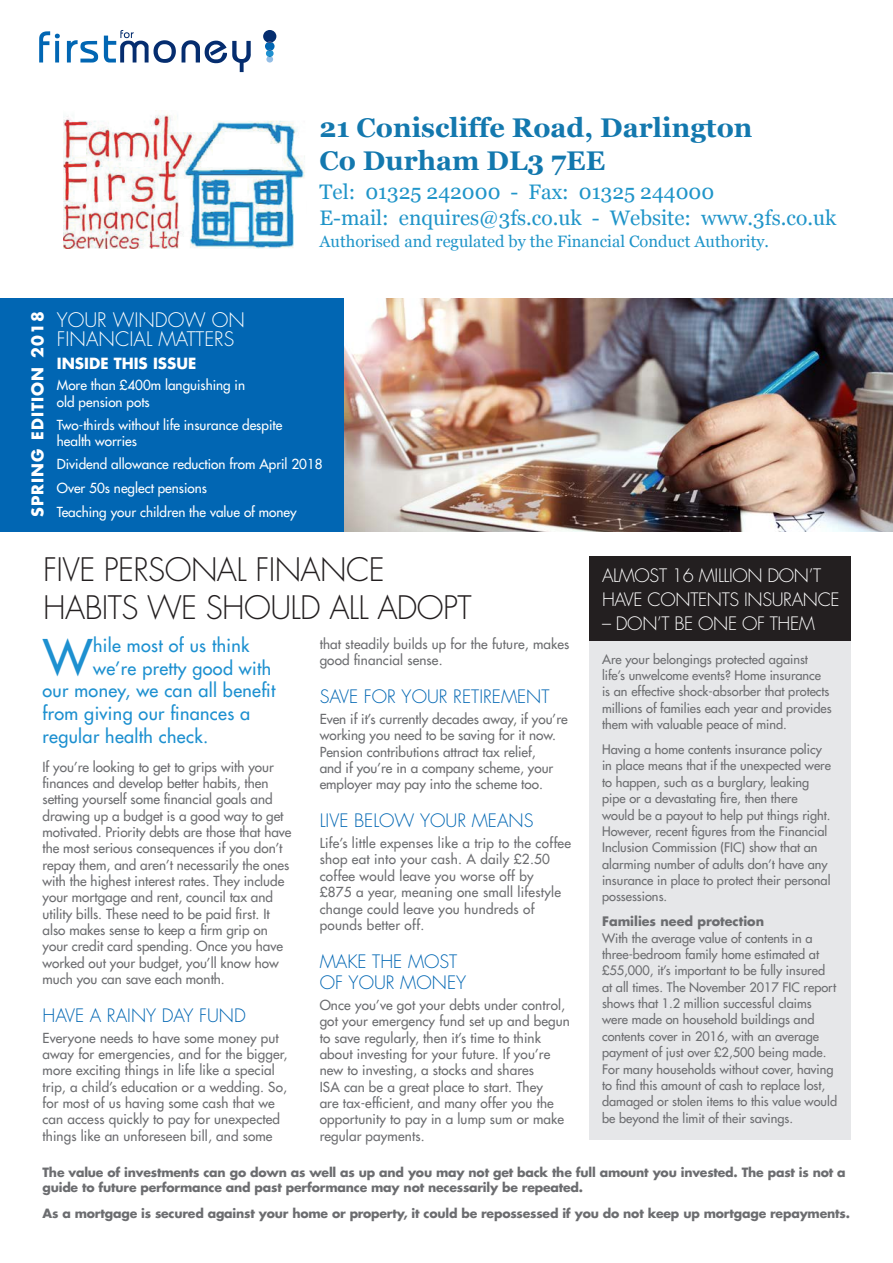
<style>
.page{position:relative;width:893px;height:1263px;background:#fff}
.page>*{position:absolute;margin:0;border:0;box-sizing:border-box;transform-origin:0 0}
.Intro_text{font:47.85px "Futura LT";color:#1d90d0}
.Heading_1{font:300 31.5px/37.8px "Futura LT";letter-spacing:-.02em;color:#231f20}
.t1{font:700 27px/32.4px "Georgia";color:#1378ae}
.t2{font:21px/26.2px "Georgia";color:#2095c9}
.heading_2{font:300 19.5px "Futura LT";color:#fff}
.Intro_text-2{font:18px "Futura LT";letter-spacing:.02em;color:#1d90d0}
.heading_2-2{font:300 18px/21.1px "Futura LT";color:#0166b3}
.heading_2-3{font:300 18px/24px "Futura LT";letter-spacing:-.02em;color:#fff}
.t3{font:16.5px "Georgia";color:#2095c9}
.Edition_text{font:700 15.75px "Futura LT";letter-spacing:.06em;color:#fff}
.INSIDE_THIS_ISSUE{font:700 15px "Futura LT";color:#fff}
.body_text{font:13.5px/16.4px "Futura LT";letter-spacing:.01em;color:#6c6d70}
.Inside_this_issue_co{font:13.5px/17.2px "Futura LT";color:#fff}
.body_text-2{font:12.75px/16.4px "Futura LT";color:#6c6d70}
.body_text-3{font:700 12.45px/15px "Futura LT";letter-spacing:-.015em;color:#6c6d70}
.s1{font-weight:700}
</style>
<div class="page">
<img style="left:63px;top:114px;width:242px;height:135px">
<svg style="left:39px;top:30px;width:212px;height:42px"></svg>
<svg style="left:263px;top:30px;width:13px;height:33px"></svg>
<div style="left:0;top:298px;width:350px;height:233px;background:#0166b3"></div>
<img style="left:344px;top:298px;width:549px;height:233px">
<div style="left:589px;top:641px;width:261px;height:499px;background:#e6e7e9"></div>
<div style="left:589px;top:556px;width:261px;height:85px;background:#231f20"></div>
<p class="t1" style="left:320px;top:112px;width:434px">21 Coniscliffe Road, Darlington<br>Co Durham DL3 7EE</p>
<p class="t2" style="left:320px;top:179px;width:518px">Tel: 01325 242000 - Fax: 01325 244000<br>E-mail: enquires@3fs.co.uk - Website: www.3fs.co.uk</p>
<p class="t3" style="left:320px;top:232px;width:451px">Authorised and regulated by the Financial Conduct Authority.</p>
<p class="Edition_text" style="left:27px;top:517px;width:207px;rotate:-90deg">SPRING EDITION 2018</p>
<p class="heading_2" style="left:57px;top:308px;width:190px">YOUR WINDOW ON</p>
<p class="heading_2" style="left:57px;top:327px;width:179px">FINANCIAL MATTERS</p>
<p class="INSIDE_THIS_ISSUE" style="left:57px;top:353px;width:141px">INSIDE THIS ISSUE</p>
<p class="Inside_this_issue_co" style="left:57px;top:377px;width:190px">More than £400m languishing in old pension pots</p>
<p class="Inside_this_issue_co" style="left:57px;top:417px;width:227px;line-height:15.8px">Two-thirds without life insurance despite health worries</p>
<p class="Inside_this_issue_co" style="left:57px;top:455px;width:267px">Dividend allowance reduction from April 2018</p>
<p class="Inside_this_issue_co" style="left:57px;top:479px;width:152px">Over 50s neglect pensions</p>
<p class="Inside_this_issue_co" style="left:57px;top:503px;width:241px">Teaching your children the value of money</p>
<p class="Heading_1" style="left:43px;top:552px;width:430px">FIVE PERSONAL FINANCE<br>HABITS WE SHOULD ALL ADOPT</p>
<p class="Intro_text" style="left:43px;top:626px;width:51px">W</p>
<p class="Intro_text-2" style="left:93px;top:634px;width:158px">hile most of us think</p>
<p class="heading_2-3" style="left:602px;top:564px;width:239px">ALMOST 16 MILLION DON’T<br>HAVE CONTENTS INSURANCE</p>
<p class="heading_2-3" style="left:602px;top:612px;width:214px">– DON’T BE ONE OF THEM</p>
<p class="body_text" style="left:320px;top:635px;width:251px">that steadily builds up for the future, makes good financial sense.</p>
<p class="heading_2-2" style="left:320px;top:687px;width:231px">SAVE FOR YOUR RETIREMENT</p>
<p class="body_text" style="left:320px;top:710px;width:249px">Even if it’s currently decades away, if you’re working you need to be saving for it now.<br>Pension contributions attract tax relief,<br>and if you’re in a company scheme, your employer may pay into the scheme too.</p>
<p class="heading_2-2" style="left:320px;top:811px;width:215px">LIVE BELOW YOUR MEANS</p>
<p class="body_text" style="left:320px;top:835px;width:253px">Life’s little expenses like a trip to the coffee shop eat into your cash. A daily £2.50 coffee would leave you worse off by<br>£875 a year, meaning one small lifestyle change could leave you hundreds of pounds better off.</p>
<p class="heading_2-2" style="left:320px;top:951px;width:148px">MAKE THE MOST<br>OF YOUR MONEY</p>
<p class="body_text" style="left:320px;top:996px;width:252px">Once you’ve got your debts under control, got your emergency fund set up and begun to save regularly, then it’s time to think about investing for your future. If you’re new to investing, a stocks and shares<br>ISA can be a great place to start. They<br>are tax-efficient, and many offer you the opportunity to pay in a lump sum or make regular payments.</p>
<p class="body_text-3" style="left:43px;top:1165px;width:805px">The value of investments can go down as well as up and you may not get back the full amount you invested. The past is not a guide to future performance and past performance may not necessarily be repeated.</p>
<p class="body_text-3" style="left:43px;top:1206px;width:809px">As a mortgage is secured against your home or property, it could be repossessed if you do not keep up mortgage repayments.</p>
<p class="body_text-2" style="left:602px;top:651px;width:231px">Are your belongings protected against life’s unwelcome events? Home insurance is an effective shock-absorber that protects millions of families each year and provides them with valuable peace of mind.</p>
<p class="body_text-2" style="left:602px;top:741px;width:230px">Having a home contents insurance policy in place means that if the unexpected were to happen, such as a burglary, leaking pipe or a devastating fire, then there would be a payout to help put things right.<br>However, recent figures from the Financial Inclusion Commission (FIC) show that an alarming number of adults don’t have any insurance in place to protect their personal possessions.</p>
<p class="body_text-2" style="left:602px;top:913px;width:236px"><span class="s1">Families need protection<br></span>With the average value of contents in a three-bedroom family home estimated at £55,000, it’s important to be fully insured at all times. The November 2017 FIC report shows that 1.2 million successful claims were made on household buildings and contents cover in 2016, with an average payment of just over £2,500 being made.<br>For many households without cover, having to find this amount of cash to replace lost, damaged or stolen items to this value would be beyond the limit of their savings.</p>
<p class="Intro_text-2" style="left:93px;top:656px;width:180px">we’re pretty good with</p>
<p class="Intro_text-2" style="left:43px;top:679px;width:234px">our money, we can all benefit</p>
<p class="Intro_text-2" style="left:43px;top:702px;width:209px">from giving our finances a</p>
<p class="Intro_text-2" style="left:43px;top:724px;width:167px">regular health check.</p>
<p class="body_text" style="left:43px;top:758px;width:250px">If you’re looking to get to grips with your finances and develop better habits, then setting yourself some financial goals and drawing up a budget is a good way to get motivated. Priority debts are those that have the most serious consequences if you don’t repay them, and aren’t necessarily the ones with the highest interest rates. They include your mortgage and rent, council tax and utility bills. These need to be paid first. It also makes sense to keep a firm grip on your credit card spending. Once you have worked out your budget, you’ll know how much you can save each month.</p>
<p class="heading_2-2" style="left:43px;top:1005px;width:205px">HAVE A RAINY DAY FUND</p>
<p class="body_text" style="left:43px;top:1029px;width:246px">Everyone needs to have some money put away for emergencies, and for the bigger, more exciting things in life like a special trip, a child’s education or a wedding. So, for most of us having some cash that we can access quickly to pay for unexpected things like an unforeseen bill, and some</p>
</div>
